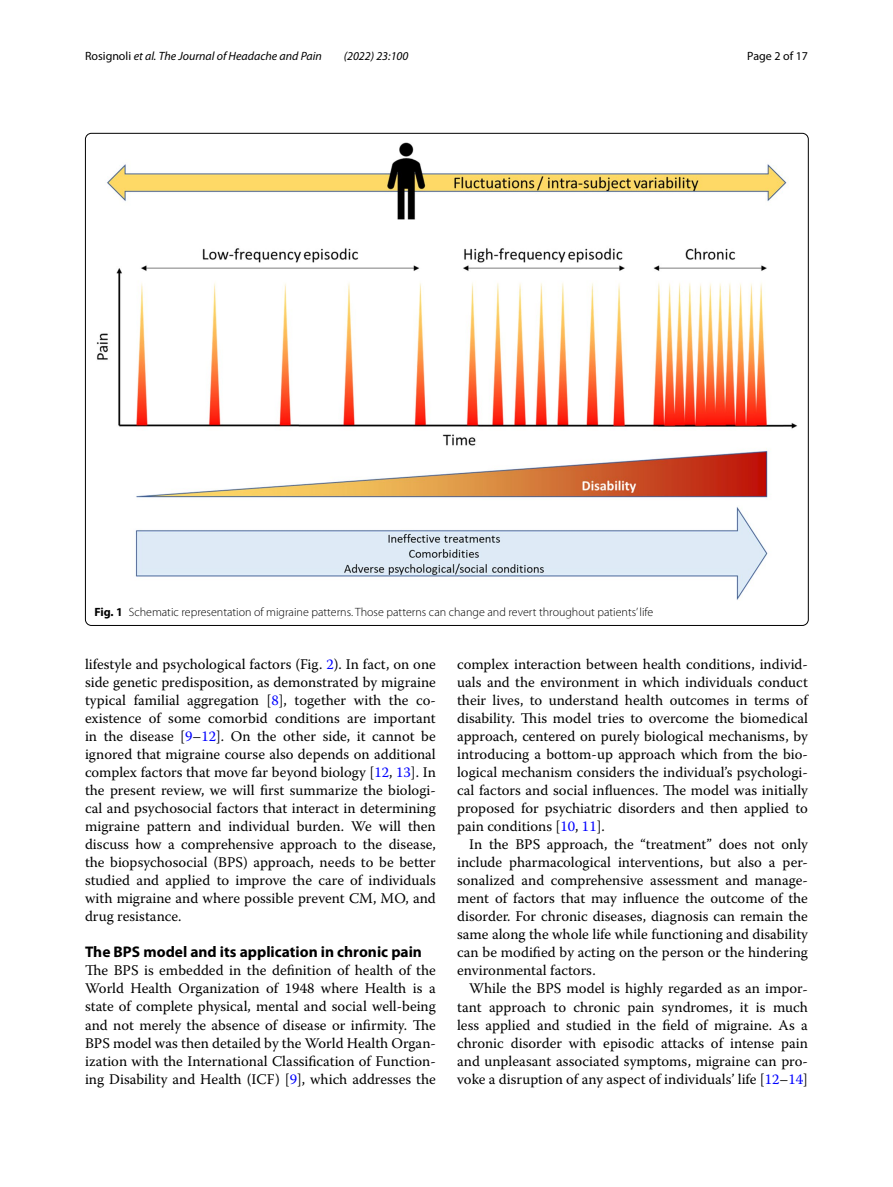
<style>
.page{position:relative;width:893px;height:1187px;background:#fff}
.page>*{position:absolute;margin:0;border:0;box-sizing:border-box;transform-origin:0 0}
.t1{font:700 15.45px "Myriad Pro";color:#000}
.t2{font:14.7px/18px "Warnock Pro";color:#000;text-align:justify}
.t3{font:300 12px "Myriad Pro";color:#000}
.t4{font:italic 12px "Myriad Pro";color:#000}
.t5{font:12px "Myriad Pro";color:#000}
.s1{font-style:normal}
.s2{font-weight:700}
.s3{color:#00f}
</style>
<div class="page">
<img style="left:97px;top:142px;width:700px;height:458px">
<p class="t4" style="left:85px;top:48px;width:238px"><span class="s1">Rosignoli</span> et al. The Journal of Headache and Pain</p>
<p class="t4" style="left:344px;top:48px;width:66px">(2022) 23:100</p>
<p class="t5" style="left:747px;top:48px;width:62px">Page 2 of 17</p>
<p class="t3" style="left:94px;top:605px;width:560px"><span class="s2">Fig. 1</span> Schematic representation of migraine patterns. Those patterns can change and revert throughout patients’ life</p>
<p class="t2" style="left:85px;top:655px;width:352px">lifestyle and psychological factors (Fig. <span class="s3">2</span>). In fact, on one side genetic predisposition, as demonstrated by migraine typical familial aggregation [<span class="s3">8</span>], together with the co&shy;existence of some comorbid conditions are important in the disease [<span class="s3">9</span>–<span class="s3">12</span>]. On the other side, it cannot be ignored that migraine course also depends on additional complex factors that move far beyond biology [<span class="s3">12</span>, <span class="s3">13</span>]. In the present review, we will first summarize the biologi&shy;cal and psychosocial factors that interact in determining migraine pattern and individual burden. We will then discuss how a comprehensive approach to the disease, the biopsychosocial (BPS) approach, needs to be better studied and applied to improve the care of individuals with migraine and where possible prevent CM, MO, and drug resistance.</p>
<p class="t1" style="left:85px;top:942px;width:338px">The BPS model and its application in chronic pain</p>
<p class="t2" style="left:85px;top:961px;width:352px">The BPS is embedded in the definition of health of the World Health Organization of 1948 where Health is a state of complete physical, mental and social well-being and not merely the absence of disease or infirmity. The BPS model was then detailed by the World Health Organ&shy;ization with the International Classification of Function&shy;ing Disability and Health (ICF) [<span class="s3">9</span>], which addresses the</p>
<p class="t2" style="left:457px;top:655px;width:352px">complex interaction between health conditions, individ&shy;uals and the environment in which individuals conduct their lives, to understand health outcomes in terms of disability. This model tries to overcome the biomedical approach, centered on purely biological mechanisms, by introducing a bottom-up approach which from the bio&shy;logical mechanism considers the individual’s psychologi&shy;cal factors and social influences. The model was initially proposed for psychiatric disorders and then applied to pain conditions [<span class="s3">10</span>, <span class="s3">11</span>].</p>
<p class="t2" style="left:457px;top:835px;width:352px;text-indent:12px">In the BPS approach, the “treatment” does not only include pharmacological interventions, but also a per&shy;sonalized and comprehensive assessment and manage&shy;ment of factors that may influence the outcome of the disorder. For chronic diseases, diagnosis can remain the same along the whole life while functioning and disability can be modified by acting on the person or the hindering environmental factors.</p>
<p class="t2" style="left:457px;top:979px;width:352px;text-indent:12px">While the BPS model is highly regarded as an impor&shy;tant approach to chronic pain syndromes, it is much less applied and studied in the field of migraine. As a chronic disorder with episodic attacks of intense pain and unpleasant associated symptoms, migraine can pro&shy;voke a disruption of any aspect of individuals’ life [<span class="s3">12</span>–<span class="s3">14</span>]</p>
</div>
